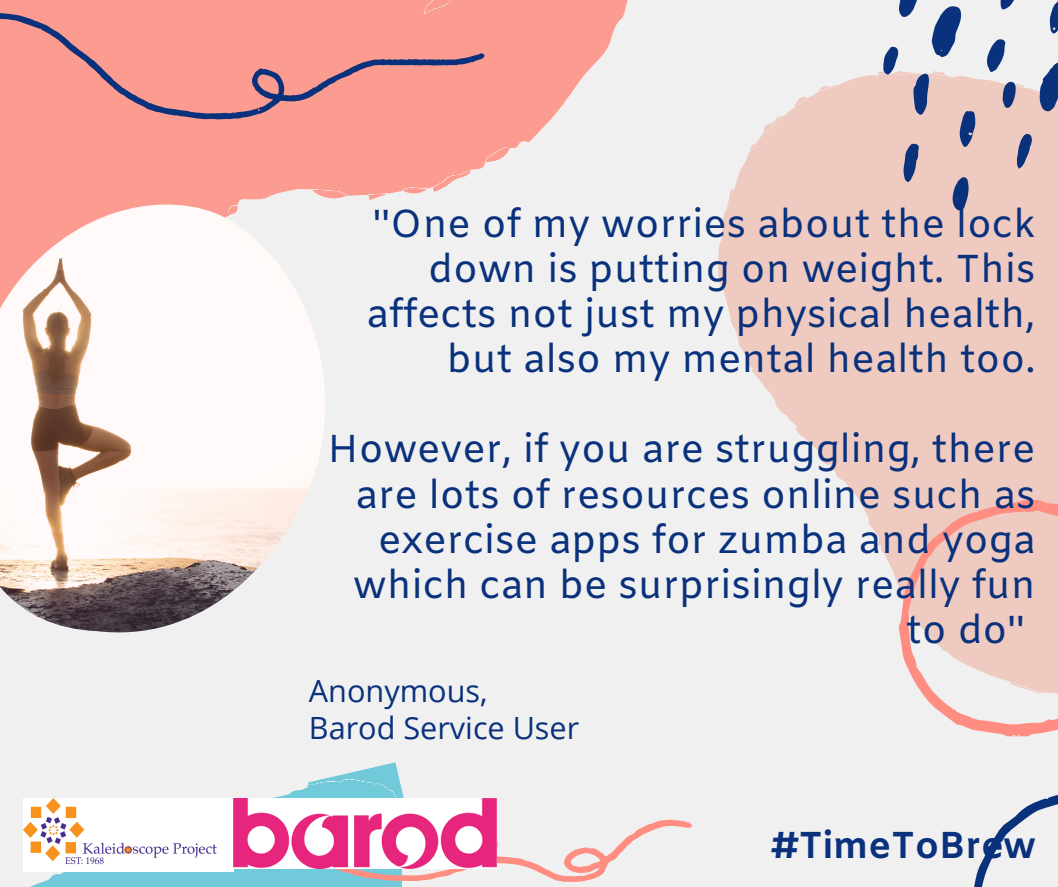
<style>
.page{position:relative;width:1058px;height:887px;background:#fff}
.page>*{position:absolute;margin:0;border:0;box-sizing:border-box;transform-origin:0 0}
.t1{font:39px/45.2px "Amiko";color:#09317c;text-align:right}
.t2{font:700 37.5px "Amiko";color:#09317c}
.t3{font:30.6px/37.2px "Open Sans";color:#09317c}
</style>
<div class="page">
<div style="left:0;top:0;width:1058px;height:886px;background:#f1f0f0"></div>
<svg style="left:718px;top:75px;width:340px;height:510px;fill:#efcac1"></svg>
<svg style="left:0;top:0;width:628px;height:204px;fill:#fc9c91"></svg>
<svg style="left:23px;top:762px;width:381px;height:124px"></svg>
<svg style="left:311px;top:818px;width:381px;height:64px"></svg>
<svg style="left:0;top:13px;width:484px;height:106px;background:#eb948f"></svg>
<svg style="left:974px;top:795px;width:84px;height:91px"></svg>
<svg style="left:877px;top:0;width:181px;height:213px"></svg>
<svg style="left:898px;top:500px;width:160px;height:236px;fill:#efcac1"></svg>
<img style="left:23px;top:798px;width:211px;height:73px">
<img style="left:234px;top:798px;width:262px;height:70px">
<img style="left:0;top:204px;width:325px;height:428px">
<p class="t1" style="left:366px;top:204px;width:670px">''One of my worries about the lock down is putting on weight. This affects not just my physical health, but also my mental health too.</p>
<p class="t1" style="left:327px;top:429px;width:709px">However, if you are struggling, there are lots of resources online such as exercise apps for zumba and yoga which can be surprisingly really fun to do''</p>
<p class="t3" style="left:309px;top:671px;width:272px">Anonymous,<br>Barod Service User</p>
<p class="t2" style="left:771px;top:823px;width:266px">#TimeToBrew</p>
</div>
